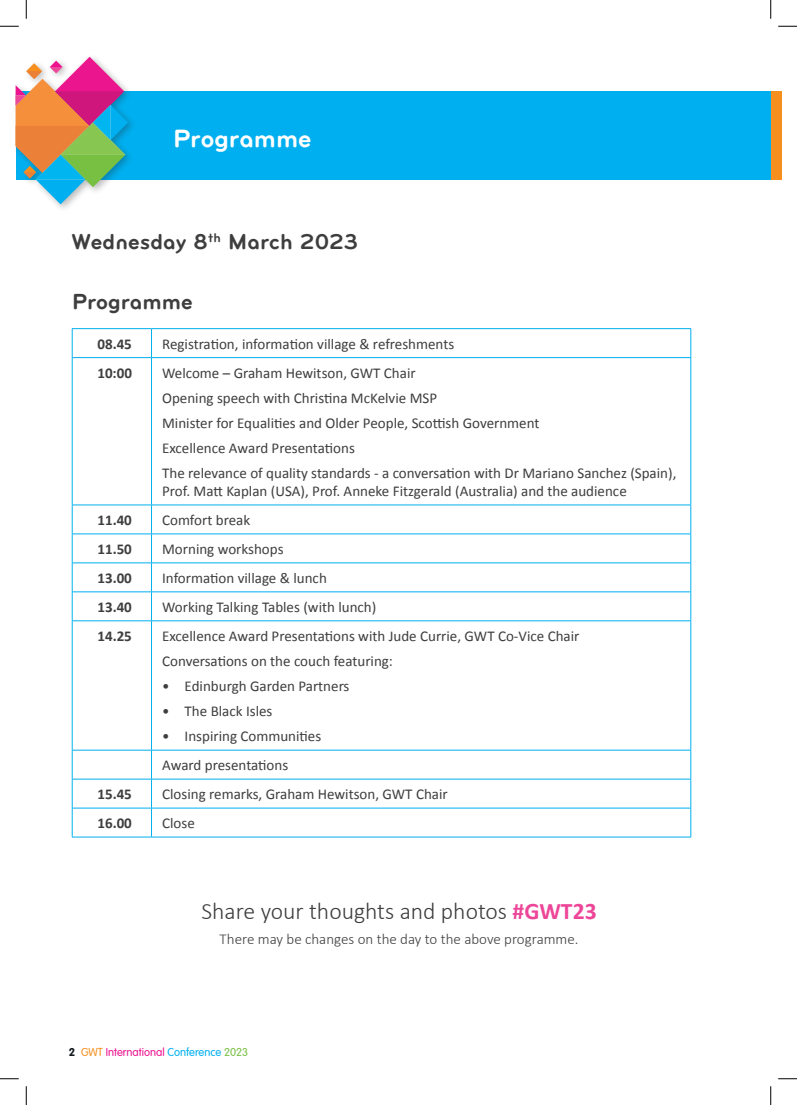
<style>
.page{position:relative;width:797px;height:1105px;background:#fff}
.page>*{position:absolute;margin:0;border:0;box-sizing:border-box;transform-origin:0 0}
.t1{font:25.88px "Bryant Bold Alt";color:#fff}
.t2{font:300 23.75px "Calibri";color:#3e3e3f}
.t3{font:22.5px "Bryant Bold Alt";color:#3e3e3f}
.t4{font:15px/25.1px "Calibri";color:#3e3e3f}
.t5{font:700 15px "Calibri";color:#3e3e3f}
.t6{font:300 15px "Calibri";color:#3e3e3f}
.t7{font:300 11.25px "VAG Rounded";color:#ed138f}
.s1{font-weight:700;color:#ed4699}
.s2{font-family:"VAG Rounded Bold";font-weight:400;color:#15181c}
.s3{color:#f68f1e}
.s4{color:#00afef}
.s5{color:#78c042}
</style>
<div class="page">
<div style="left:17px;top:91px;width:753px;height:88px;background:#00afef"></div>
<div style="left:16px;top:53px;width:120px;height:160px;background:#231f20;opacity:.3"></div>
<svg style="left:16px;top:57px;width:112px;height:147px"></svg>
<svg style="left:73px;top:329px;width:617px;height:508px"></svg>
<hr style="left:72px;top:328px;width:79px;height:1px;background:#00afef">
<svg style="left:72px;top:329px;width:1px;height:28px"></svg>
<hr style="left:151px;top:328px;width:540px;height:1px;background:#00afef">
<svg style="left:151px;top:329px;width:1px;height:28px"></svg>
<svg style="left:690px;top:329px;width:1px;height:28px"></svg>
<hr style="left:72px;top:357px;width:79px;height:1px;background:#00afef">
<hr style="left:72px;top:358px;width:1px;height:147px;background:#00afef">
<hr style="left:151px;top:357px;width:540px;height:1px;background:#00afef">
<hr style="left:151px;top:358px;width:1px;height:147px;background:#00afef">
<hr style="left:690px;top:358px;width:1px;height:147px;background:#00afef">
<hr style="left:72px;top:505px;width:79px;height:1px;background:#00afef">
<hr style="left:151px;top:505px;width:540px;height:1px;background:#00afef">
<hr style="left:72px;top:534px;width:79px;height:1px;background:#00afef">
<hr style="left:151px;top:534px;width:540px;height:1px;background:#00afef">
<hr style="left:72px;top:563px;width:79px;height:1px;background:#00afef">
<hr style="left:151px;top:563px;width:540px;height:1px;background:#00afef">
<hr style="left:72px;top:591px;width:79px;height:1px;background:#00afef">
<svg style="left:72px;top:505px;width:1px;height:115px"></svg>
<hr style="left:151px;top:591px;width:540px;height:1px;background:#00afef">
<svg style="left:151px;top:505px;width:1px;height:115px"></svg>
<svg style="left:690px;top:505px;width:1px;height:115px"></svg>
<hr style="left:72px;top:620px;width:79px;height:1px;background:#00afef">
<hr style="left:72px;top:621px;width:1px;height:129px;background:#00afef">
<hr style="left:151px;top:620px;width:540px;height:1px;background:#00afef">
<hr style="left:151px;top:621px;width:1px;height:129px;background:#00afef">
<hr style="left:690px;top:621px;width:1px;height:129px;background:#00afef">
<hr style="left:72px;top:750px;width:79px;height:1px;background:#00afef">
<hr style="left:151px;top:750px;width:540px;height:1px;background:#00afef">
<hr style="left:72px;top:779px;width:79px;height:1px;background:#00afef">
<hr style="left:151px;top:779px;width:540px;height:1px;background:#00afef">
<hr style="left:72px;top:808px;width:79px;height:1px;background:#00afef">
<svg style="left:72px;top:750px;width:1px;height:87px"></svg>
<hr style="left:151px;top:808px;width:540px;height:1px;background:#00afef">
<svg style="left:151px;top:750px;width:1px;height:87px"></svg>
<svg style="left:690px;top:750px;width:1px;height:87px"></svg>
<hr style="left:72px;top:837px;width:79px;height:1px;background:#00afef">
<hr style="left:151px;top:837px;width:540px;height:1px;background:#00afef">
<div style="left:770px;top:91px;width:11px;height:88px;background:#f68f1e"></div>
<svg style="left:0;top:25px;width:19px;height:2px"></svg>
<svg style="left:778px;top:25px;width:19px;height:2px"></svg>
<svg style="left:0;top:1078px;width:19px;height:1px"></svg>
<svg style="left:778px;top:1078px;width:19px;height:1px"></svg>
<svg style="left:25px;top:0;width:2px;height:19px"></svg>
<svg style="left:25px;top:1086px;width:2px;height:19px"></svg>
<svg style="left:770px;top:0;width:1px;height:19px"></svg>
<svg style="left:770px;top:1086px;width:1px;height:19px"></svg>
<h1 class="t1" style="left:173px;top:124px;width:140px">Programme</h1>
<h3 class="t3" style="left:72px;top:229px;width:288px">Wednesday 8<sup>th</sup> March 2023</h3>
<h3 class="t3" style="left:72px;top:289px;width:123px">Programme</h3>
<p class="t5" style="left:97px;top:333px;width:36px">08.45</p>
<p class="t4" style="left:162px;top:331px;width:293px">Registration, information village &amp; refreshments</p>
<p class="t5" style="left:97px;top:362px;width:36px">10:00</p>
<p class="t4" style="left:162px;top:360px;width:516px">Welcome – Graham Hewitson, GWT Chair<br>Opening speech with Christina McKelvie MSP<br>Minister for Equalities and Older People, Scottish Government<br>Excellence Award Presentations<br>The relevance of quality standards - a conversation with Dr Mariano Sanchez (Spain),</p>
<p class="t4" style="left:162px;top:478px;width:466px">Prof. Matt Kaplan (USA), Prof. Anneke Fitzgerald (Australia) and the audience</p>
<p class="t5" style="left:97px;top:509px;width:36px">11.40</p>
<p class="t4" style="left:162px;top:507px;width:90px">Comfort break</p>
<p class="t5" style="left:97px;top:538px;width:36px">11.50</p>
<p class="t4" style="left:162px;top:536px;width:123px">Morning workshops</p>
<p class="t5" style="left:97px;top:567px;width:36px">13.00</p>
<p class="t4" style="left:162px;top:565px;width:166px">Information village &amp; lunch</p>
<p class="t5" style="left:97px;top:596px;width:36px">13.40</p>
<p class="t4" style="left:162px;top:594px;width:216px">Working Talking Tables (with lunch)</p>
<p class="t5" style="left:97px;top:625px;width:36px">14.25</p>
<p class="t4" style="left:162px;top:623px;width:419px">Excellence Award Presentations with Jude Currie, GWT Co-Vice Chair<br>Conversations on the couch featuring:</p>
<p class="t4" style="left:162px;top:673px;width:189px">• Edinburgh Garden Partners</p>
<p class="t4" style="left:162px;top:698px;width:112px">• The Black Isles</p>
<p class="t4" style="left:162px;top:721px;width:161px;line-height:29px">• Inspiring Communities<br>Award presentations</p>
<p class="t5" style="left:97px;top:783px;width:36px">15.45</p>
<p class="t4" style="left:162px;top:781px;width:287px">Closing remarks, Graham Hewitson, GWT Chair</p>
<p class="t5" style="left:97px;top:812px;width:36px">16.00</p>
<p class="t4" style="left:162px;top:810px;width:34px">Close</p>
<h2 class="t2" style="left:201px;top:896px;width:397px">Share your thoughts and photos <span class="s1">#GWT23</span></h2>
<p class="t6" style="left:220px;top:929px;width:360px">There may be changes on the day to the above programme.</p>
<p class="t7" style="left:69px;top:1046px;width:181px"><span class="s2">2</span> <span class="s3">GWT</span> International <span class="s4">Conference</span> <span class="s5">2023</span></p>
</div>
